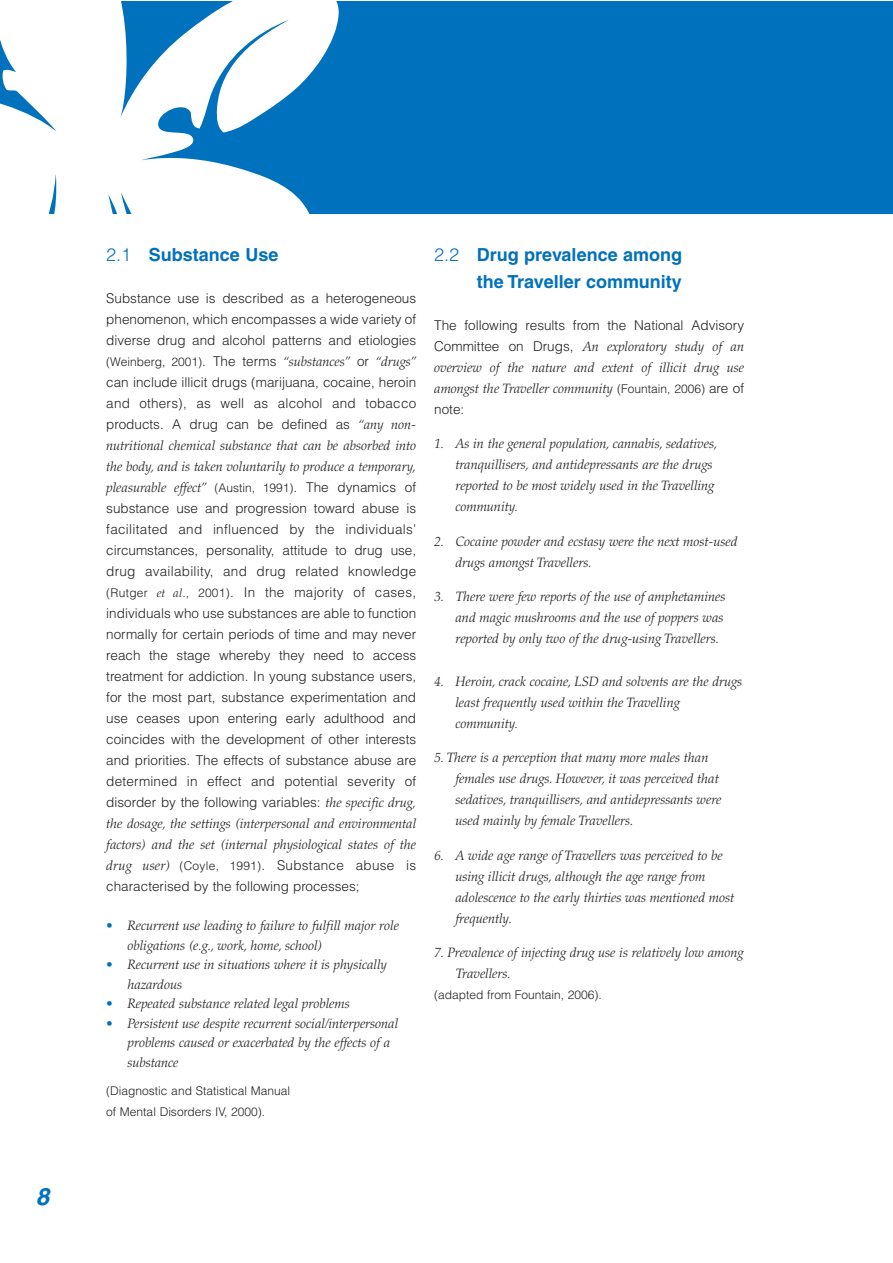
<style>
.page{position:relative;width:893px;height:1263px;background:#fff}
.page>*{position:absolute;margin:0;border:0;box-sizing:border-box;transform-origin:0 0}
.t1{font:italic 700 24px "Helvetica LT";color:#0071bc}
.t2{font:700 18px/27px "Helvetica LT";color:#0071bc;text-align:right}
.t3{font:italic 300 13.5px/21px "Palatino LT";color:#231f1f}
.t4{font:300 13.5px/21px "Helvetica LT";color:#231f1f;text-align:justify}
.t5{font:300 12px/21px "Helvetica LT";color:#231f1f}
.s1{font-weight:300}
.s2{font-family:"Helvetica LT";font-style:normal;font-size:12px}
.s3{font-family:"Helvetica LT";font-style:normal}
.s4{font-family:"Palatino LT";font-style:italic}
.s5{font-size:12px}
.s6{font-family:"Palatino LT";font-style:italic;font-size:12px}
.s7{color:#0071bc}
</style>
<div class="page">
<div style="left:0;top:1px;width:893px;height:213px;background:#0071bc"></div>
<svg style="left:0;top:1px;width:339px;height:213px;fill:#fff"></svg>
<h1 class="t1" style="left:36px;top:1187px;width:15px">8</h1>
<h2 class="t2" style="left:106px;top:243px;width:174px"><span class="s1">2.1</span> Substance Use</h2>
<p class="t4" style="left:106px;top:289px;width:311px">Substance use is described as a heterogeneous phenomenon, which encompasses a wide variety of diverse drug and alcohol patterns and etiologies</p>
<p class="t3" style="left:106px;top:354px;width:311px"><span class="s2">(Weinberg, 2001)</span><span class="s3">. The terms</span> “substances” <span class="s3">or</span> “drugs”</p>
<p class="t4" style="left:106px;top:373px;width:311px">can include illicit drugs (marijuana, cocaine, heroin and others), as well as alcohol and tobacco products. A drug can be defined as <span class="s4">“any non-</span></p>
<p class="t3" style="left:106px;top:438px;width:311px;text-align:justify">nutritional chemical substance that can be absorbed into the body, and is taken voluntarily to produce a temporary, pleasurable effect” <span class="s2">(Austin, 1991)</span><span class="s3">. The dynamics of</span></p>
<p class="t4" style="left:106px;top:499px;width:311px">substance use and progression toward abuse is facilitated and influenced by the individuals’ circumstances, personality, attitude to drug use, drug availability, and drug related knowledge <span class="s5">(Rutger</span> <span class="s6">et al</span><span class="s5">., 2001)</span>. In the majority of cases, individuals who use substances are able to function normally for certain periods of time and may never reach the stage whereby they need to access treatment for addiction. In young substance users, for the most part, substance experimentation and use ceases upon entering early adulthood and coincides with the development of other interests and priorities. The effects of substance abuse are determined in effect and potential severity of disorder by the following variables: <span class="s4">the specific drug,</span></p>
<p class="t3" style="left:106px;top:816px;width:311px">the dosage, the settings (interpersonal and environmental factors) and the set (internal physiological states of the</p>
<p class="t4" style="left:106px;top:856px;width:311px"><span class="s4">drug user)</span> <span class="s5">(Coyle, 1991)</span>. Substance abuse is characterised by the following processes;</p>
<p class="t3" style="left:128px;top:919px;width:273px;line-height:19.5px;text-indent:-21px"><span class="s7">•</span> Recurrent use leading to failure to fulfill major role obligations (e.g., work, home, school)</p>
<p class="t3" style="left:128px;top:958px;width:261px;line-height:19.5px;text-indent:-21px"><span class="s7">•</span> Recurrent use in situations where it is physically hazardous</p>
<p class="t3" style="left:106px;top:996px;width:245px"><span class="s7">•</span> Repeated substance related legal problems</p>
<p class="t3" style="left:128px;top:1016px;width:272px;line-height:19.5px;text-indent:-21px"><span class="s7">•</span> Persistent use despite recurrent social/interpersonal problems caused or exacerbated by the effects of a substance</p>
<p class="t5" style="left:106px;top:1082px;width:185px">(Diagnostic and Statistical Manual of Mental Disorders IV, 2000).</p>
<h2 class="t2" style="left:434px;top:243px;width:249px"><span class="s1">2.2</span> Drug prevalence among the Traveller community</h2>
<p class="t4" style="left:434px;top:316px;width:311px">The following results from the National Advisory</p>
<p class="t3" style="left:434px;top:339px;width:311px;text-align:justify"><span class="s3">Committee on Drugs,</span> An exploratory study of an overview of the nature and extent of illicit drug use amongst the Traveller community <span class="s2">(Fountain, 2006)</span> <span class="s3">are of</span></p>
<p class="t4" style="left:434px;top:400px;width:32px">note:</p>
<p class="t3" style="left:455px;top:436px;width:263px;text-indent:-21px">1. As in the general population, cannabis, sedatives, tranquillisers, and antidepressants are the drugs reported to be most widely used in the Travelling community.</p>
<p class="t3" style="left:455px;top:534px;width:284px;text-indent:-21px">2. Cocaine powder and ecstasy were the next most-used drugs amongst Travellers.</p>
<p class="t3" style="left:455px;top:589px;width:271px;text-indent:-21px">3. There were few reports of the use of amphetamines and magic mushrooms and the use of poppers was reported by only two of the drug-using Travellers.</p>
<p class="t3" style="left:455px;top:673px;width:288px;text-indent:-21px">4. Heroin, crack cocaine, LSD and solvents are the drugs least frequently used within the Travelling community.</p>
<p class="t3" style="left:455px;top:750px;width:267px;text-indent:-21px">5. There is a perception that many more males than females use drugs. However, it was perceived that sedatives, tranquillisers, and antidepressants were used mainly by female Travellers.</p>
<p class="t3" style="left:455px;top:847px;width:280px;text-indent:-21px">6. A wide age range of Travellers was perceived to be using illicit drugs, although the age range from adolescence to the early thirties was mentioned most frequently.</p>
<p class="t3" style="left:455px;top:945px;width:289px;text-indent:-21px">7. Prevalence of injecting drug use is relatively low among<br>Travellers.</p>
<p class="t5" style="left:434px;top:986px;width:169px">(adapted from Fountain, 2006).</p>
</div>
